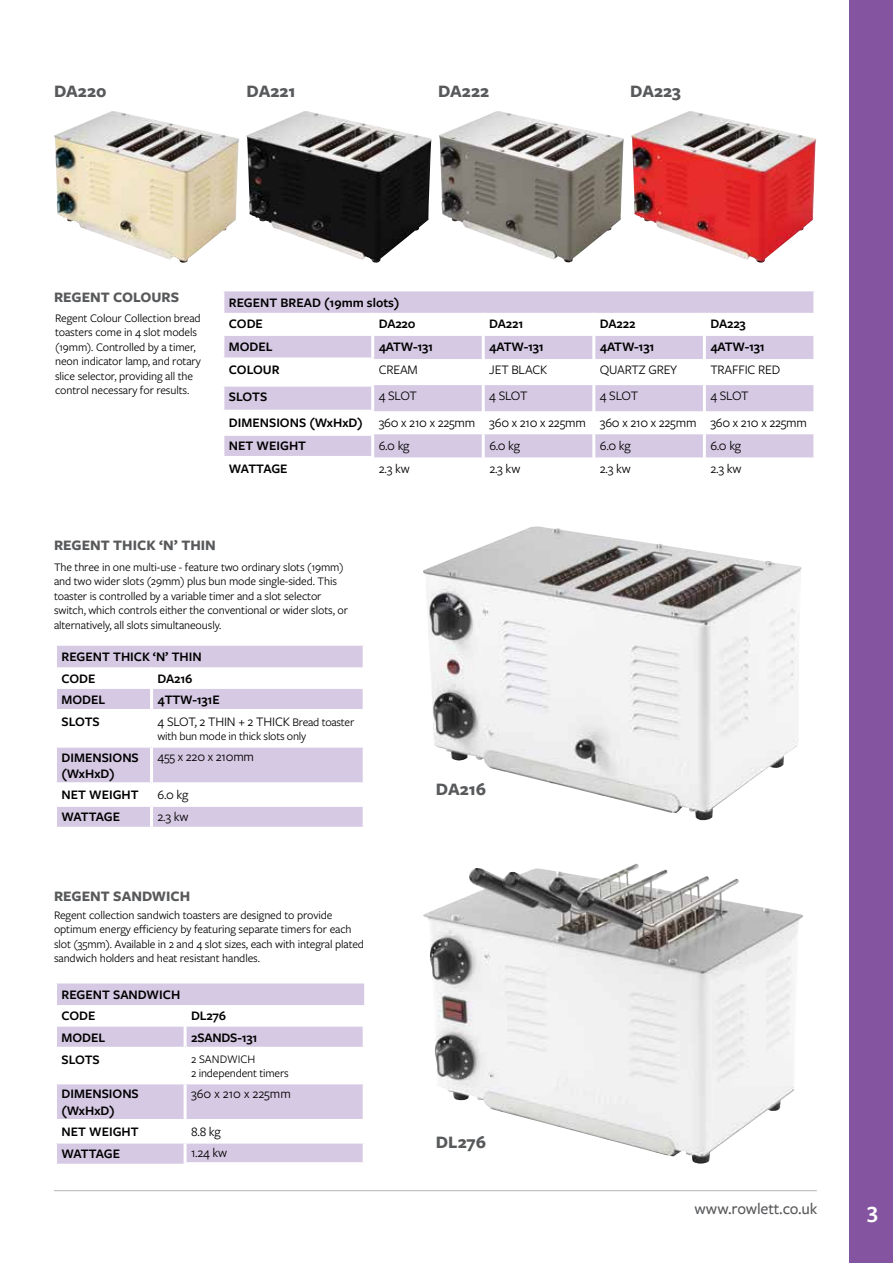
<style>
.page{position:relative;width:893px;height:1263px;background:#fff}
.page>*{position:absolute;margin:0;border:0;box-sizing:border-box;transform-origin:0 0}
.t1{font:600 23.25px "Freight Sans Pro";color:#fff}
.t2{font:700 18.15px "Freight Sans Pro";color:#58595b}
.t3{font:500 16.5px "Freight Sans Pro";letter-spacing:-.01em;color:#58595b}
.t4{font:700 15px "Freight Sans Pro";color:#58595b}
.t5{font:600 13.5px/21.6px "Freight Sans Pro";color:#000}
.t6{font:13.5px/26.1px "Freight Sans Pro";letter-spacing:-.015em;color:#000}
.t7{font:600 13.5px "Freight Sans Pro";letter-spacing:-.03em;color:#000}
.t8{font:600 13.5px "Freight Sans Pro";letter-spacing:-.025em;color:#000}
.t9{font:12px/14.4px "Freight Sans Pro";letter-spacing:-.01em;color:#000}
.s1{font-weight:600}
.s2{font-size:12px}
</style>
<div class="page">
<hr style="left:54px;top:1190px;width:763px;height:1px;background:#b5b5b6">
<div style="left:849px;top:0;width:44px;height:1263px;background:#8454a0"></div>
<svg style="left:224px;top:291px;width:589px;height:166px;fill:#d6c9e3"></svg>
<hr style="left:371px;top:313px;width:3px;height:23px;background:#fff">
<hr style="left:482px;top:313px;width:3px;height:23px;background:#fff">
<hr style="left:592px;top:313px;width:3px;height:23px;background:#fff">
<hr style="left:703px;top:313px;width:3px;height:23px;background:#fff">
<hr style="left:371px;top:336px;width:3px;height:21px;background:#fff">
<hr style="left:482px;top:336px;width:3px;height:23px;background:#fff">
<hr style="left:592px;top:336px;width:3px;height:23px;background:#fff">
<hr style="left:703px;top:336px;width:3px;height:23px;background:#fff">
<hr style="left:221px;top:357px;width:153px;height:3px;background:#fff">
<hr style="left:371px;top:360px;width:3px;height:24px;background:#fff">
<hr style="left:482px;top:359px;width:3px;height:26px;background:#fff">
<hr style="left:592px;top:359px;width:3px;height:26px;background:#fff">
<hr style="left:703px;top:359px;width:3px;height:26px;background:#fff">
<hr style="left:221px;top:384px;width:153px;height:3px;background:#fff">
<hr style="left:371px;top:387px;width:3px;height:23px;background:#fff">
<hr style="left:482px;top:385px;width:3px;height:26px;background:#fff">
<hr style="left:592px;top:385px;width:3px;height:26px;background:#fff">
<hr style="left:703px;top:385px;width:3px;height:26px;background:#fff">
<hr style="left:221px;top:410px;width:153px;height:3px;background:#fff">
<hr style="left:371px;top:413px;width:3px;height:20px;background:#fff">
<hr style="left:482px;top:411px;width:3px;height:23px;background:#fff">
<hr style="left:592px;top:411px;width:3px;height:23px;background:#fff">
<hr style="left:703px;top:411px;width:3px;height:23px;background:#fff">
<hr style="left:221px;top:433px;width:153px;height:3px;background:#fff">
<hr style="left:371px;top:436px;width:3px;height:20px;background:#fff">
<hr style="left:482px;top:434px;width:3px;height:23px;background:#fff">
<hr style="left:592px;top:434px;width:3px;height:23px;background:#fff">
<hr style="left:703px;top:434px;width:3px;height:23px;background:#fff">
<hr style="left:221px;top:456px;width:153px;height:3px;background:#fff">
<img style="left:631px;top:111px;width:185px;height:152px">
<img style="left:246px;top:111px;width:186px;height:152px">
<img style="left:54px;top:111px;width:185px;height:152px">
<img style="left:439px;top:111px;width:185px;height:152px">
<svg style="left:57px;top:646px;width:306px;height:181px;fill:#d6c9e3"></svg>
<hr style="left:150px;top:667px;width:3px;height:22px;background:#fff">
<hr style="left:150px;top:689px;width:3px;height:20px;background:#fff">
<hr style="left:54px;top:709px;width:98px;height:3px;background:#fff">
<hr style="left:152px;top:709px;width:214px;height:3px;background:#fff">
<hr style="left:150px;top:712px;width:3px;height:33px;background:#fff">
<hr style="left:54px;top:745px;width:98px;height:3px;background:#fff">
<hr style="left:152px;top:745px;width:214px;height:3px;background:#fff">
<hr style="left:150px;top:748px;width:3px;height:34px;background:#fff">
<hr style="left:54px;top:782px;width:98px;height:3px;background:#fff">
<hr style="left:152px;top:782px;width:214px;height:3px;background:#fff">
<hr style="left:150px;top:785px;width:3px;height:19px;background:#fff">
<hr style="left:54px;top:804px;width:98px;height:3px;background:#fff">
<hr style="left:152px;top:804px;width:214px;height:3px;background:#fff">
<hr style="left:150px;top:807px;width:3px;height:20px;background:#fff">
<img style="left:423px;top:526px;width:379px;height:294px">
<svg style="left:57px;top:983px;width:307px;height:181px;fill:#d6c9e3"></svg>
<hr style="left:184px;top:1005px;width:3px;height:22px;background:#fff">
<hr style="left:363px;top:1005px;width:3px;height:22px;background:#fff">
<hr style="left:184px;top:1027px;width:3px;height:20px;background:#fff">
<hr style="left:363px;top:1027px;width:3px;height:20px;background:#fff">
<hr style="left:54px;top:1047px;width:131px;height:3px;background:#fff">
<hr style="left:185px;top:1047px;width:181px;height:3px;background:#fff">
<hr style="left:184px;top:1050px;width:3px;height:31px;background:#fff">
<hr style="left:363px;top:1050px;width:3px;height:31px;background:#fff">
<hr style="left:54px;top:1081px;width:131px;height:3px;background:#fff">
<hr style="left:185px;top:1081px;width:181px;height:3px;background:#fff">
<hr style="left:184px;top:1084px;width:3px;height:35px;background:#fff">
<hr style="left:363px;top:1084px;width:3px;height:35px;background:#fff">
<hr style="left:54px;top:1119px;width:131px;height:3px;background:#fff">
<hr style="left:185px;top:1119px;width:181px;height:3px;background:#fff">
<hr style="left:184px;top:1122px;width:3px;height:18px;background:#fff">
<hr style="left:363px;top:1122px;width:3px;height:18px;background:#fff">
<hr style="left:54px;top:1140px;width:131px;height:3px;background:#fff">
<hr style="left:185px;top:1140px;width:181px;height:3px;background:#fff">
<hr style="left:184px;top:1143px;width:3px;height:19px;background:#fff">
<hr style="left:363px;top:1143px;width:3px;height:19px;background:#fff">
<hr style="left:184px;top:1162px;width:182px;height:3px;background:#fff">
<img style="left:423px;top:863px;width:380px;height:300px">
<h2 class="t2" style="left:54px;top:79px;width:54px">DA220</h2>
<h2 class="t2" style="left:246px;top:79px;width:51px">DA221</h2>
<h2 class="t2" style="left:438px;top:79px;width:53px">DA222</h2>
<h2 class="t2" style="left:630px;top:79px;width:52px">DA223</h2>
<p class="t4" style="left:54px;top:287px;width:127px">REGENT COLOURS</p>
<p class="t9" style="left:55px;top:310px;width:147px">Regent Colour Collection bread toasters come in 4 slot models (19mm). Controlled by a timer, neon indicator lamp, and rotary slice selector, providing all the control necessary for results.</p>
<p class="t5" style="left:229px;top:291px;width:172px">REGENT BREAD (19mm slots)<br>CODE</p>
<p class="t5" style="left:379px;top:312px;width:38px">DA220</p>
<p class="t5" style="left:489px;top:312px;width:36px">DA221</p>
<p class="t5" style="left:600px;top:312px;width:37px">DA222</p>
<p class="t5" style="left:710px;top:312px;width:37px">DA223</p>
<p class="t5" style="left:229px;top:336px;width:45px">MODEL</p>
<p class="t5" style="left:379px;top:336px;width:56px">4ATW-131</p>
<p class="t5" style="left:489px;top:336px;width:56px">4ATW-131</p>
<p class="t5" style="left:600px;top:336px;width:56px">4ATW-131</p>
<p class="t5" style="left:710px;top:336px;width:56px">4ATW-131</p>
<p class="t5" style="left:229px;top:359px;width:52px">COLOUR</p>
<p class="t6" style="left:379px;top:356px;width:41px">CREAM</p>
<p class="t6" style="left:489px;top:356px;width:60px">JET BLACK</p>
<p class="t6" style="left:600px;top:356px;width:79px">QUARTZ GREY</p>
<p class="t6" style="left:710px;top:356px;width:71px">TRAFFIC RED</p>
<p class="t5" style="left:229px;top:385px;width:40px">SLOTS</p>
<p class="t6" style="left:379px;top:382px;width:40px">4 SLOT</p>
<p class="t6" style="left:489px;top:382px;width:40px">4 SLOT</p>
<p class="t6" style="left:600px;top:382px;width:40px">4 SLOT</p>
<p class="t6" style="left:229px;top:382px;width:580px;text-indent:481px">4 SLOT<br><span class="s1">DIMENSIONS (WxHxD)</span> 360 x 210 x 225mm 360 x 210 x 225mm 360 x 210 x 225mm 360 x 210 x 225mm</p>
<p class="t5" style="left:229px;top:434px;width:79px">NET WEIGHT</p>
<p class="t6" style="left:379px;top:432px;width:32px">6.0 kg</p>
<p class="t6" style="left:489px;top:432px;width:32px">6.0 kg</p>
<p class="t6" style="left:600px;top:432px;width:32px">6.0 kg</p>
<p class="t6" style="left:710px;top:432px;width:32px">6.0 kg</p>
<p class="t8" style="left:229px;top:459px;width:60px">WATTAGE</p>
<p class="t6" style="left:379px;top:455px;width:32px">2.3 kw</p>
<p class="t6" style="left:489px;top:455px;width:32px">2.3 kw</p>
<p class="t6" style="left:600px;top:455px;width:32px">2.3 kw</p>
<p class="t6" style="left:710px;top:455px;width:32px">2.3 kw</p>
<p class="t4" style="left:54px;top:535px;width:163px">REGENT THICK ‘N’ THIN</p>
<p class="t9" style="left:54px;top:559px;width:295px">The three in one multi-use - feature two ordinary slots (19mm) and two wider slots (29mm) plus bun mode single-sided. This toaster is controlled by a variable timer and a slot selector switch, which controls either the conventional or wider slots, or alternatively, all slots simultaneously.</p>
<p class="t5" style="left:62px;top:645px;width:142px">REGENT THICK ‘N’ THIN<br>CODE</p>
<p class="t5" style="left:158px;top:667px;width:36px">DA216</p>
<p class="t5" style="left:62px;top:689px;width:45px">MODEL</p>
<p class="t5" style="left:158px;top:689px;width:64px">4TTW-131E</p>
<p class="t5" style="left:62px;top:710px;width:40px">SLOTS</p>
<p class="t6" style="left:158px;top:708px;width:198px">4 SLOT, 2 THIN + 2 THICK <span class="s2">Bread toaster</span></p>
<p class="t9" style="left:158px;top:728px;width:150px">with bun mode in thick slots only</p>
<p class="t5" style="left:62px;top:748px;width:79px;line-height:16.2px">DIMENSIONS (WxHxD)</p>
<p class="t6" style="left:158px;top:743px;width:98px">455 x 220 x 210mm</p>
<p class="t5" style="left:62px;top:783px;width:79px">NET WEIGHT</p>
<p class="t6" style="left:158px;top:781px;width:32px">6.0 kg</p>
<p class="t7" style="left:62px;top:807px;width:60px">WATTAGE</p>
<p class="t6" style="left:158px;top:803px;width:32px">2.3 kw</p>
<p class="t4" style="left:54px;top:886px;width:138px">REGENT SANDWICH</p>
<p class="t9" style="left:54px;top:907px;width:312px">Regent collection sandwich toasters are designed to provide optimum energy efficiency by featuring separate timers for each slot (35mm). Available in 2 and 4 slot sizes, each with integral plated sandwich holders and heat resistant handles.</p>
<p class="t5" style="left:62px;top:983px;width:120px">REGENT SANDWICH<br>CODE</p>
<p class="t5" style="left:191px;top:1005px;width:37px">DL276</p>
<p class="t5" style="left:62px;top:1026px;width:45px">MODEL</p>
<p class="t5" style="left:191px;top:1026px;width:68px">2SANDS-131</p>
<p class="t5" style="left:62px;top:1048px;width:40px">SLOTS</p>
<p class="t9" style="left:191px;top:1051px;width:99px">2 SANDWICH<br>2 independent timers</p>
<p class="t5" style="left:62px;top:1085px;width:79px;line-height:16.2px">DIMENSIONS (WxHxD)</p>
<p class="t6" style="left:191px;top:1080px;width:101px">360 x 210 x 225mm</p>
<p class="t5" style="left:62px;top:1120px;width:79px">NET WEIGHT</p>
<p class="t6" style="left:191px;top:1118px;width:31px">8.8 kg</p>
<p class="t7" style="left:62px;top:1144px;width:60px">WATTAGE</p>
<p class="t6" style="left:191px;top:1139px;width:38px">1.24 kw</p>
<h2 class="t2" style="left:436px;top:777px;width:52px">DA216</h2>
<h2 class="t2" style="left:436px;top:1130px;width:52px">DL276</h2>
<h3 class="t3" style="left:694px;top:1197px;width:124px">www.rowlett.co.uk</h3>
<h1 class="t1" style="left:867px;top:1195px;width:12px">3</h1>
</div>
